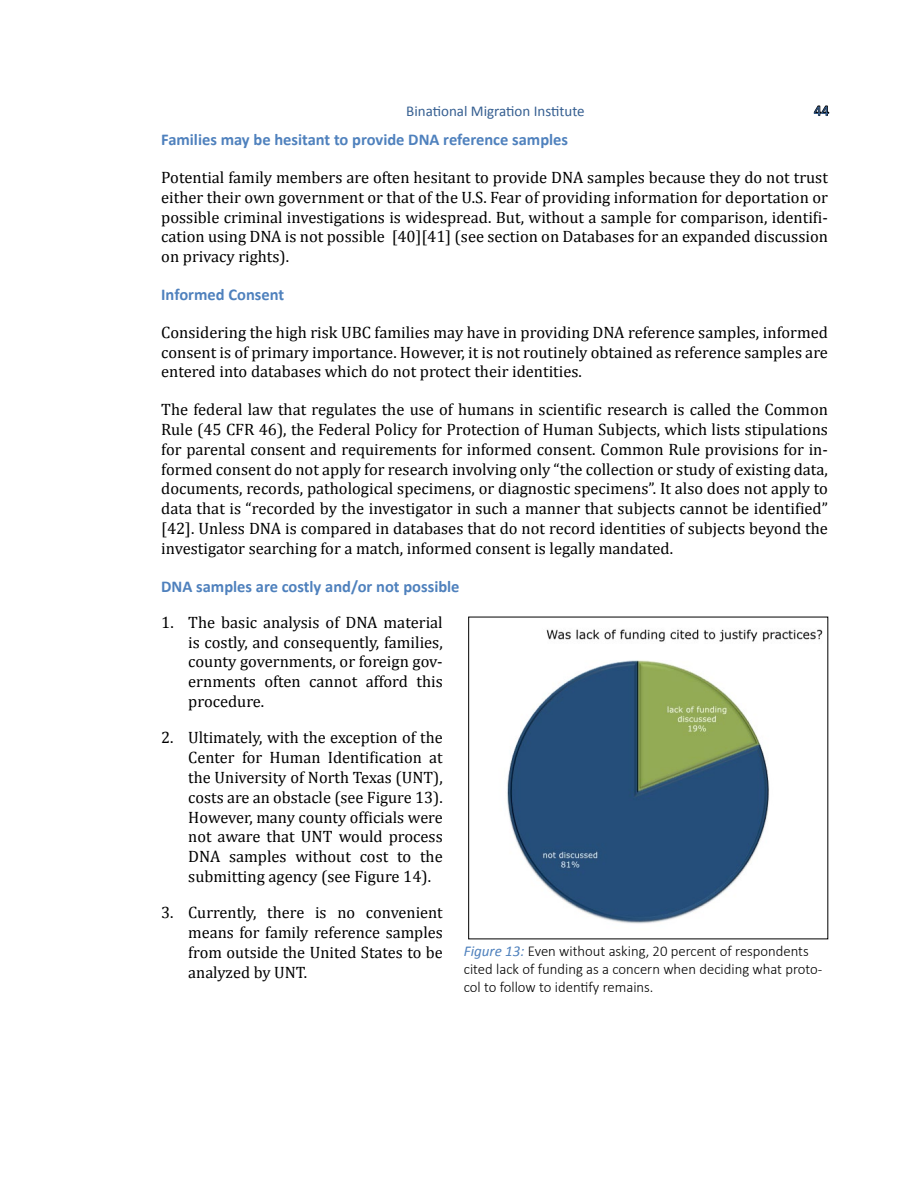
<style>
.page{position:relative;width:918px;height:1188px;background:#fff}
.page>*{position:absolute;margin:0;border:0;box-sizing:border-box;transform-origin:0 0}
.t1{font:16.5px/19.8px "Cambria";color:#000;text-align:justify}
.t2{font:700 16.5px "Calibri";color:#4f81bd}
.t3{font:300 15px/18px "Calibri";color:#000}
.t4{font:15px "Calibri";color:#365f91}
.s1{font-weight:400;font-style:italic;color:#4f81bd}
</style>
<div class="page">
<svg style="left:814px;top:105px;width:16px;height:11px"></svg>
<img style="left:507px;top:629px;width:316px;height:295px">
<p class="t4" style="left:406px;top:101px;width:180px">Binational Migration Institute</p>
<p class="t4" style="left:814px;top:101px;width:17px">44</p>
<p class="t2" style="left:161px;top:129px;width:408px">Families may be hesitant to provide DNA reference samples</p>
<p class="t1" style="left:161px;top:167px;width:668px">Potential family members are often hesitant to provide DNA samples because they do not trust either their own government or that of the U.S. Fear of providing information for deportation or possible criminal investigations is widespread. But, without a sample for comparison, identifi&shy;cation using DNA is not possible [40][41] (see section on Databases for an expanded discussion on privacy rights).</p>
<p class="t2" style="left:161px;top:284px;width:124px">Informed Consent</p>
<p class="t1" style="left:161px;top:322px;width:668px">Considering the high risk UBC families may have in providing DNA reference samples, informed consent is of primary importance. However, it is not routinely obtained as reference samples are entered into databases which do not protect their identities.</p>
<p class="t1" style="left:161px;top:400px;width:668px">The federal law that regulates the use of humans in scientific research is called the Common Rule (45 CFR 46), the Federal Policy for Protection of Human Subjects, which lists stipulations for parental consent and requirements for informed consent. Common Rule provisions for in&shy;formed consent do not apply for research involving only “the collection or study of existing data, documents, records, pathological specimens, or diagnostic specimens”. It also does not apply to data that is “recorded by the investigator in such a manner that subjects cannot be identified” [42]. Unless DNA is compared in databases that do not record identities of subjects beyond the investigator searching for a match, informed consent is legally mandated.</p>
<p class="t2" style="left:161px;top:576px;width:300px">DNA samples are costly and/or not possible</p>
<p class="t1" style="left:188px;top:612px;width:256px;text-indent:-27px">1. The basic analysis of DNA material is costly, and consequently, families, county governments, or foreign gov&shy;ernments often cannot afford this procedure.</p>
<p class="t1" style="left:188px;top:728px;width:256px;text-indent:-27px">2. Ultimately, with the exception of the Center for Human Identification at the University of North Texas (UNT), costs are an obstacle (see Figure 13).<br>However, many county officials were not aware that UNT would process DNA samples without cost to the submitting agency (see Figure 14).</p>
<p class="t1" style="left:188px;top:903px;width:256px;text-indent:-27px">3. Currently, there is no convenient means for family reference samples from outside the United States to be analyzed by UNT.</p>
<p class="t3" style="left:464px;top:942px;width:360px"><span class="s1">Figure 13:</span> Even without asking, 20 percent of respondents cited lack of funding as a concern when deciding what proto&shy;col to follow to identify remains.</p>
</div>
